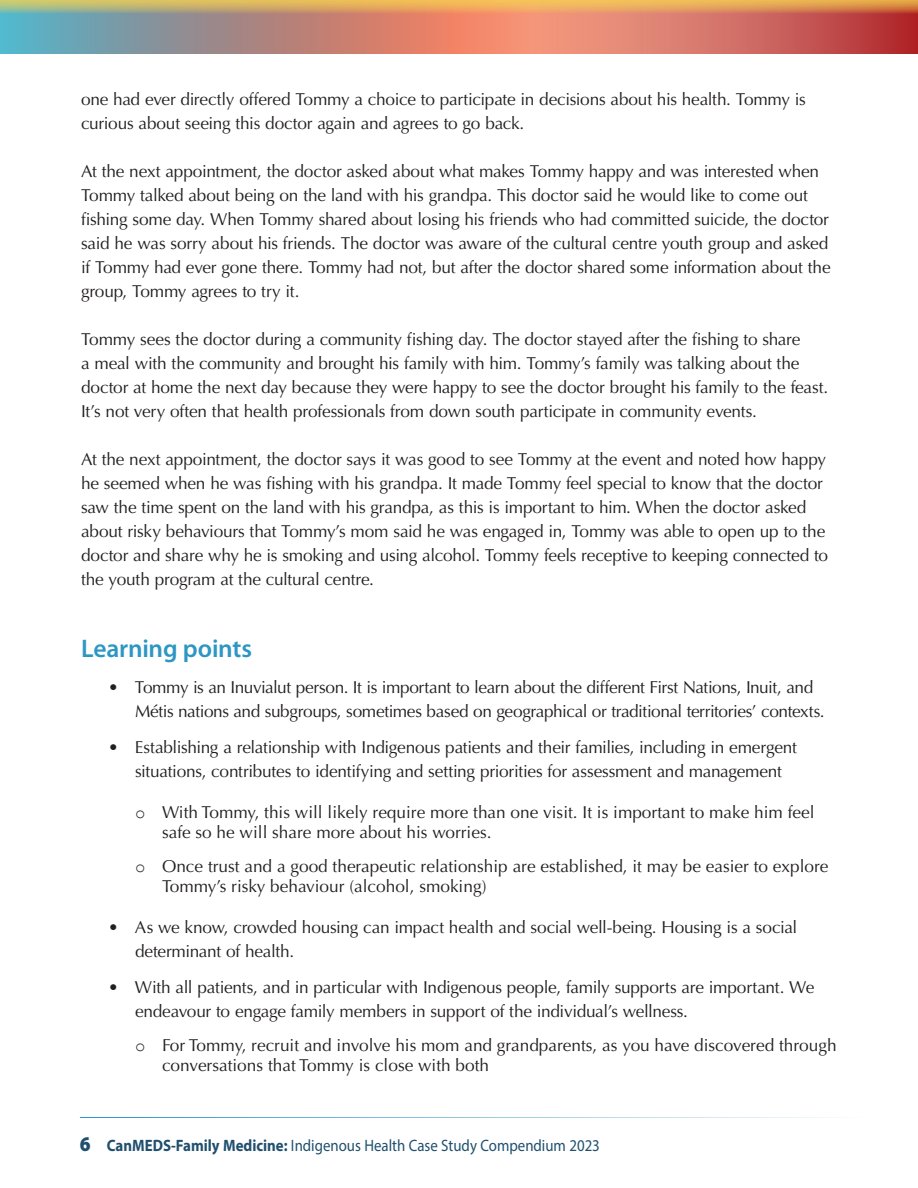
<style>
.page{position:relative;width:918px;height:1188px;background:#fff}
.page>*{position:absolute;margin:0;border:0;box-sizing:border-box;transform-origin:0 0}
.Subhead_3{font:600 25.5px "Myriad Pro";letter-spacing:-.005em;color:#2e96c5}
.Body_text-optima{font:17.25px/24px "Optima";letter-spacing:-.015em;color:#231f20}
.t1{font:16.5px "Myriad Pro";color:#20506e;scale:.9 1}
.s1{font-family:"Courier New"}
.s2{font-weight:900;font-size:21px}
.s3{font-weight:700}
</style>
<div class="page">
<hr style="left:80px;top:1117px;width:784px;height:1px;background:#2e96c5">
<div style="left:0;top:0;width:918px;height:54px;background:#f48b6d"></div>
<svg style="left:0;top:14px;width:437px;height:40px;background:#9d8f8f"></svg>
<svg style="left:537px;top:14px;width:381px;height:40px"></svg>
<svg style="left:0;top:0;width:918px;height:14px;background:#d7a664"></svg>
<p class="Body_text-optima" style="left:81px;top:87px;width:726px">one had ever directly offered Tommy a choice to participate in decisions about his health. Tommy is curious about seeing this doctor again and agrees to go back.</p>
<p class="Body_text-optima" style="left:81px;top:159px;width:751px">At the next appointment, the doctor asked about what makes Tommy happy and was interested when Tommy talked about being on the land with his grandpa. This doctor said he would like to come out fishing some day. When Tommy shared about losing his friends who had committed suicide, the doctor said he was sorry about his friends. The doctor was aware of the cultural centre youth group and asked if Tommy had ever gone there. Tommy had not, but after the doctor shared some information about the group, Tommy agrees to try it.</p>
<p class="Body_text-optima" style="left:81px;top:327px;width:749px">Tommy sees the doctor during a community fishing day. The doctor stayed after the fishing to share<br>a meal with the community and brought his family with him. Tommy’s family was talking about the doctor at home the next day because they were happy to see the doctor brought his family to the feast.<br>It’s not very often that health professionals from down south participate in community events.</p>
<p class="Body_text-optima" style="left:81px;top:447px;width:749px">At the next appointment, the doctor says it was good to see Tommy at the event and noted how happy he seemed when he was fishing with his grandpa. It made Tommy feel special to know that the doctor saw the time spent on the land with his grandpa, as this is important to him. When the doctor asked about risky behaviours that Tommy’s mom said he was engaged in, Tommy was able to open up to the doctor and share why he is smoking and using alcohol. Tommy feels receptive to keeping connected to the youth program at the cultural centre.</p>
<h3 class="Subhead_3" style="left:81px;top:632px;width:173px">Learning points</h3>
<p class="Body_text-optima" style="left:135px;top:675px;width:691px;text-indent:-27px">• Tommy is an Inuvialut person. It is important to learn about the different First Nations, Inuit, and<br>Métis nations and subgroups, sometimes based on geographical or traditional territories’ contexts.</p>
<p class="Body_text-optima" style="left:135px;top:735px;width:663px;text-indent:-27px">• Establishing a relationship with Indigenous patients and their families, including in emergent situations, contributes to identifying and setting priorities for assessment and management</p>
<p class="Body_text-optima" style="left:162px;top:802px;width:654px;line-height:20.2px;text-indent:-27px"><span class="s1">o</span> With Tommy, this will likely require more than one visit. It is important to make him feel safe so he will share more about his worries.</p>
<p class="Body_text-optima" style="left:162px;top:856px;width:668px;line-height:20.2px;text-indent:-27px"><span class="s1">o</span> Once trust and a good therapeutic relationship are established, it may be easier to explore<br>Tommy’s risky behaviour (alcohol, smoking)</p>
<p class="Body_text-optima" style="left:135px;top:915px;width:664px;text-indent:-27px">• As we know, crowded housing can impact health and social well-being. Housing is a social determinant of health.</p>
<p class="Body_text-optima" style="left:135px;top:975px;width:681px;text-indent:-27px">• With all patients, and in particular with Indigenous people, family supports are important. We endeavour to engage family members in support of the individual’s wellness.</p>
<p class="Body_text-optima" style="left:162px;top:1035px;width:676px;line-height:20.2px;text-indent:-27px"><span class="s1">o</span> For Tommy, recruit and involve his mom and grandparents, as you have discovered through conversations that Tommy is close with both</p>
<p class="t1" style="left:80px;top:1135px;width:579px"><span class="s2">6</span> <span class="s3">CanMEDS-Family Medicine:</span> Indigenous Health Case Study Compendium 2023</p>
</div>
